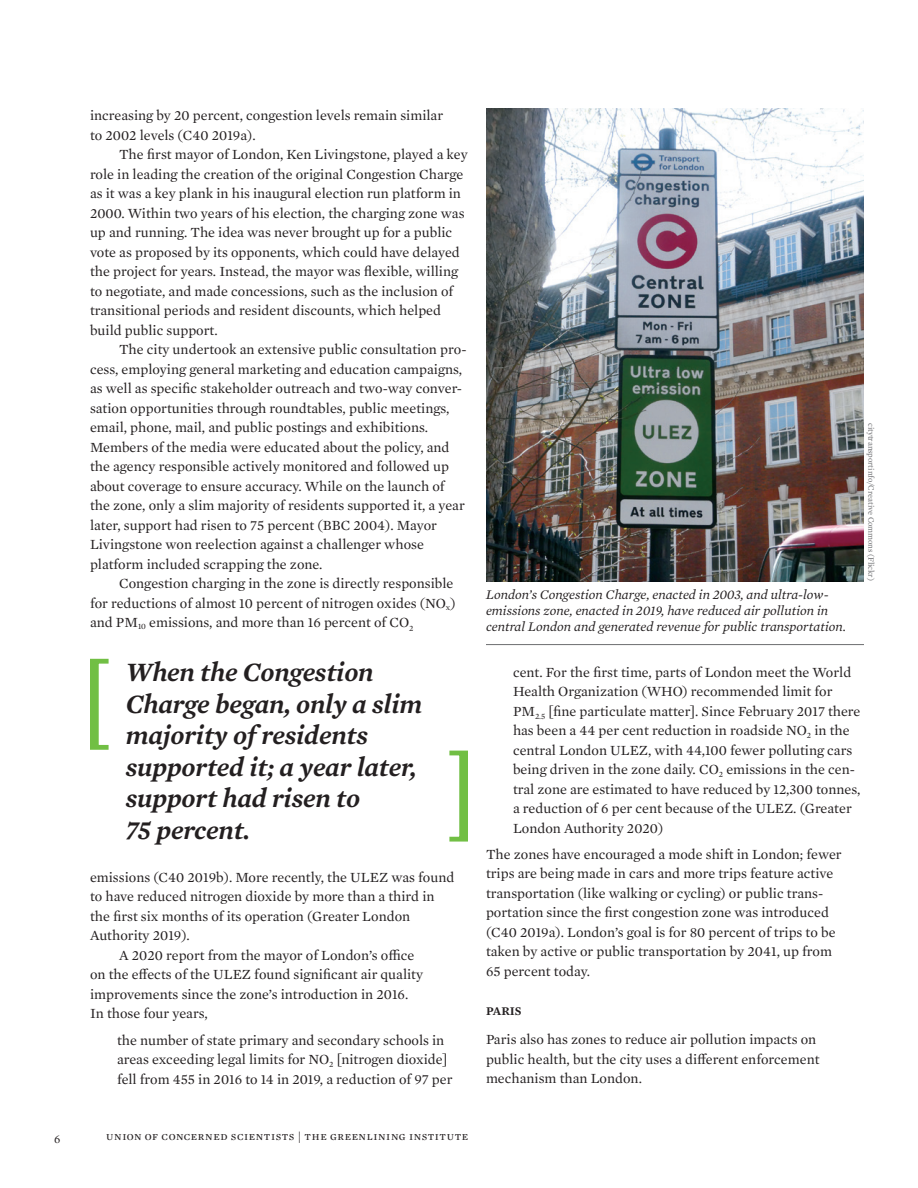
<style>
.page{position:relative;width:918px;height:1188px;background:#fff}
.page>*{position:absolute;margin:0;border:0;box-sizing:border-box;transform-origin:0 0}
.Pull_quote_text{font:italic 600 27px/31.5px "Mercury Text G1";letter-spacing:-.01em;color:#231f20}
.Body_text_1st___last{font:14.25px/19.5px "Mercury Text G1";color:#231f20}
.Photo_caption_text_w{font:italic 13.5px/15.8px "Mercury Text G1";color:#231f20}
.t1{font:12px "Mercury Text G1";letter-spacing:.05em;color:#231f20}
.Second-level_subhead{font:600 12px "Mercury Text G1";color:#231f20}
.Photo_credits{font:8.25px "Mercury Text G1";color:#6c6d70}
</style>
<div class="page">
<img style="left:486px;top:108px;width:378px;height:473px">
<svg style="left:90px;top:658px;width:19px;height:92px"></svg>
<svg style="left:449px;top:750px;width:19px;height:92px"></svg>
<hr style="left:486px;top:644px;width:378px;height:1px;background:#6c6d70">
<p class="Body_text_1st___last" style="left:90px;top:105px;width:355px">increasing by 20 percent, congestion levels remain similar to 2002 levels (C40 2019a).</p>
<p class="Body_text_1st___last" style="left:90px;top:144px;width:379px;text-indent:29px">The first mayor of London, Ken Livingstone, played a key role in leading the creation of the original Congestion Charge as it was a key plank in his inaugural election run platform in 2000. Within two years of his election, the charging zone was up and running. The idea was never brought up for a public vote as proposed by its opponents, which could have delayed the project for years. Instead, the mayor was flexible, willing to negotiate, and made concessions, such as the inclusion of transitional periods and resident discounts, which helped build public support.</p>
<p class="Body_text_1st___last" style="left:90px;top:339px;width:378px;text-indent:29px">The city undertook an extensive public consultation pro&shy;cess, employing general marketing and education campaigns, as well as specific stakeholder outreach and two-way conver&shy;sation opportunities through roundtables, public meetings, email, phone, mail, and public postings and exhibitions.<br>Members of the media were educated about the policy, and the agency responsible actively monitored and followed up about coverage to ensure accuracy. While on the launch of the zone, only a slim majority of residents supported it, a year later, support had risen to 75 percent (BBC 2004). Mayor Livingstone won reelection against a challenger whose platform included scrapping the zone.</p>
<p class="Body_text_1st___last" style="left:90px;top:573px;width:367px;text-indent:29px">Congestion charging in the zone is directly responsible for reductions of almost 10 percent of nitrogen oxides (NO<sub>x</sub>) and PM<sub>10</sub> emissions, and more than 16 percent of CO<sub>2</sub></p>
<p class="Pull_quote_text" style="left:126px;top:655px;width:298px">When the Congestion<br>Charge began, only a slim majority of residents supported it; a year later, support had risen to<br>75 percent.</p>
<p class="Body_text_1st___last" style="left:90px;top:867px;width:366px">emissions (C40 2019b). More recently, the ULEZ was found to have reduced nitrogen dioxide by more than a third in the first six months of its operation (Greater London Authority 2019).</p>
<p class="Body_text_1st___last" style="left:90px;top:945px;width:335px;text-indent:29px">A 2020 report from the mayor of London’s office on the effects of the ULEZ found significant air quality improvements since the zone’s introduction in 2016.<br>In those four years,</p>
<p class="Body_text_1st___last" style="left:117px;top:1029px;width:337px">the number of state primary and secondary schools in areas exceeding legal limits for NO<sub>2</sub> [nitrogen dioxide] fell from 455 in 2016 to 14 in 2019, a reduction of 97 per</p>
<p class="Photo_caption_text_w" style="left:486px;top:586px;width:361px">London’s Congestion Charge, enacted in 2003, and ultra-low&shy;emissions zone, enacted in 2019, have reduced air pollution in central London and generated revenue for public transportation.</p>
<p class="Photo_credits" style="left:877px;top:423px;width:159px;rotate:90deg">citytransportinfo/Creative Commons (Flickr)</p>
<p class="Body_text_1st___last" style="left:513px;top:661px;width:349px">cent. For the first time, parts of London meet the World Health Organization (WHO) recommended limit for PM<sub>2.5</sub> [fine particulate matter]. Since February 2017 there has been a 44 per cent reduction in roadside NO<sub>2</sub> in the central London ULEZ, with 44,100 fewer polluting cars being driven in the zone daily. CO<sub>2</sub> emissions in the cen&shy;tral zone are estimated to have reduced by 12,300 tonnes, a reduction of 6 per cent because of the ULEZ. (Greater London Authority 2020)</p>
<p class="Body_text_1st___last" style="left:486px;top:844px;width:357px">The zones have encouraged a mode shift in London; fewer trips are being made in cars and more trips feature active transportation (like walking or cycling) or public trans&shy;portation since the first congestion zone was introduced (C40 2019a). London’s goal is for 80 percent of trips to be taken by active or public transportation by 2041, up from 65 percent today.</p>
<p class="Second-level_subhead" style="left:486px;top:1002px;width:37px">PARIS</p>
<p class="Body_text_1st___last" style="left:486px;top:1029px;width:335px">Paris also has zones to reduce air pollution impacts on public health, but the city uses a different enforcement mechanism than London.</p>
<p class="t1" style="left:54px;top:1130px;width:8px">6</p>
<p class="t1" style="left:106px;top:1127px;width:364px">union of concerned scientists | the greenlining institute</p>
</div>
